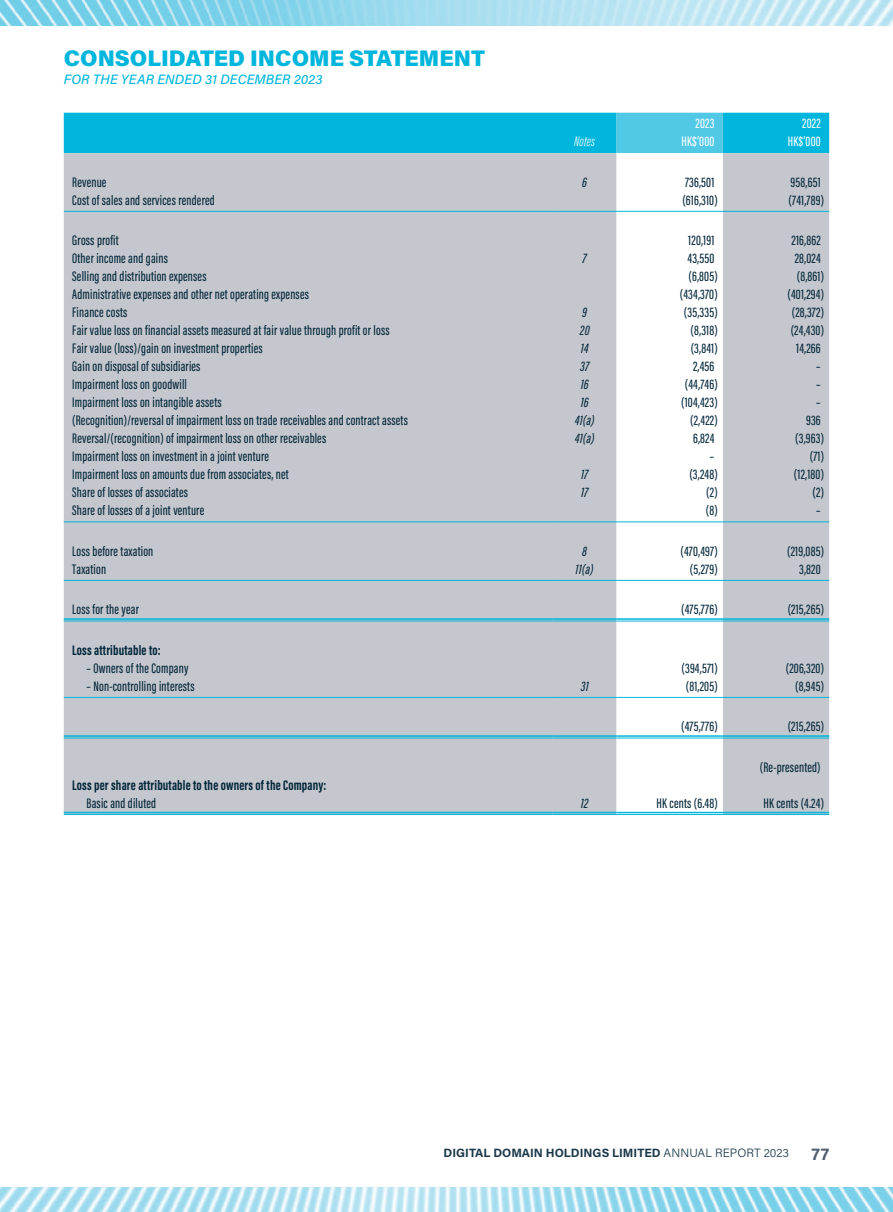
<style>
.page{position:relative;width:893px;height:1212px;background:#fff}
.page>*{position:absolute;margin:0;border:0;box-sizing:border-box;transform-origin:0 0}
.t1{font:900 22.5px "Acumin Pro";color:#00b6dc}
.t2{font:700 17.25px "Acumin Pro";color:#525f6f}
.t3{font:500 14.25px "Acumin Pro Extra Cond";letter-spacing:.015em;color:#002538}
.t4{font:700 14.25px "Acumin Pro Extra Cond";letter-spacing:.015em;color:#002538}
.t5{font:italic 500 14.25px "Acumin Pro Extra Cond";letter-spacing:.015em;color:#002538}
.t6{font:500 14.25px "Acumin Pro Extra Cond";letter-spacing:.015em;color:#fff}
.t7{font:italic 300 14.25px "Acumin Pro Extra Cond";letter-spacing:.015em;color:#fff}
.t8{font:italic 500 13.5px "Acumin Pro";letter-spacing:.01em;color:#00b6dc}
.t9{font:700 12px "Acumin Pro";color:#1b394a}
.s1{font-weight:300}
</style>
<div class="page">
<img style="left:0;top:0;width:893px;height:1212px">
<div style="left:0;top:26px;width:893px;height:1160px;background:#fff"></div>
<svg style="left:64px;top:113px;width:765px;height:40px;background:#0bb8dd"></svg>
<div style="left:64px;top:153px;width:765px;height:661px;background:#c5c7ce"></div>
<svg style="left:617px;top:153px;width:106px;height:661px"></svg>
<hr style="left:64px;top:211px;width:489px;height:1px;background:#00b6dc">
<hr style="left:553px;top:211px;width:64px;height:1px;background:#00b6dc">
<hr style="left:617px;top:211px;width:106px;height:1px;background:#00b6dc">
<hr style="left:723px;top:211px;width:106px;height:1px;background:#00b6dc">
<hr style="left:64px;top:521px;width:489px;height:1px;background:#00b6dc">
<hr style="left:553px;top:521px;width:64px;height:1px;background:#00b6dc">
<hr style="left:617px;top:521px;width:106px;height:1px;background:#00b6dc">
<hr style="left:723px;top:521px;width:106px;height:1px;background:#00b6dc">
<hr style="left:64px;top:580px;width:489px;height:1px;background:#00b6dc">
<hr style="left:553px;top:580px;width:64px;height:1px;background:#00b6dc">
<hr style="left:617px;top:580px;width:106px;height:1px;background:#00b6dc">
<hr style="left:723px;top:580px;width:106px;height:1px;background:#00b6dc">
<hr style="left:64px;top:618px;width:489px;height:2px;background:#00b6dc">
<hr style="left:64px;top:621px;width:489px;height:1px;background:#00b6dc">
<hr style="left:553px;top:618px;width:64px;height:2px;background:#00b6dc">
<hr style="left:553px;top:621px;width:64px;height:1px;background:#00b6dc">
<hr style="left:617px;top:618px;width:106px;height:2px;background:#00b6dc">
<hr style="left:617px;top:621px;width:106px;height:1px;background:#00b6dc">
<hr style="left:723px;top:618px;width:106px;height:2px;background:#00b6dc">
<hr style="left:723px;top:621px;width:106px;height:1px;background:#00b6dc">
<hr style="left:64px;top:697px;width:489px;height:1px;background:#00b6dc">
<hr style="left:553px;top:697px;width:64px;height:1px;background:#00b6dc">
<hr style="left:617px;top:697px;width:106px;height:1px;background:#00b6dc">
<hr style="left:723px;top:697px;width:106px;height:1px;background:#00b6dc">
<hr style="left:64px;top:735px;width:489px;height:2px;background:#00b6dc">
<hr style="left:64px;top:738px;width:489px;height:1px;background:#00b6dc">
<hr style="left:553px;top:735px;width:64px;height:2px;background:#00b6dc">
<hr style="left:553px;top:738px;width:64px;height:1px;background:#00b6dc">
<hr style="left:617px;top:735px;width:106px;height:2px;background:#00b6dc">
<hr style="left:617px;top:738px;width:106px;height:1px;background:#00b6dc">
<hr style="left:723px;top:735px;width:106px;height:2px;background:#00b6dc">
<hr style="left:723px;top:738px;width:106px;height:1px;background:#00b6dc">
<hr style="left:64px;top:812px;width:489px;height:1px;background:#00b6dc">
<hr style="left:64px;top:814px;width:489px;height:1px;background:#00b6dc">
<hr style="left:553px;top:812px;width:64px;height:1px;background:#00b6dc">
<hr style="left:553px;top:814px;width:64px;height:1px;background:#00b6dc">
<hr style="left:617px;top:812px;width:106px;height:1px;background:#00b6dc">
<hr style="left:617px;top:814px;width:106px;height:1px;background:#00b6dc">
<hr style="left:723px;top:812px;width:106px;height:1px;background:#00b6dc">
<hr style="left:723px;top:814px;width:106px;height:1px;background:#00b6dc">
<h1 class="t1" style="left:64px;top:42px;width:423px">CONSOLIDATED INCOME STATEMENT</h1>
<p class="t8" style="left:64px;top:70px;width:260px">FOR THE YEAR ENDED 31 DECEMBER 2023</p>
<p class="t6" style="left:695px;top:115px;width:20px">2023</p>
<p class="t6" style="left:802px;top:115px;width:20px">2022</p>
<p class="t7" style="left:574px;top:133px;width:22px">Notes</p>
<p class="t6" style="left:681px;top:133px;width:34px">HK$’000</p>
<p class="t6" style="left:788px;top:133px;width:34px">HK$’000</p>
<p class="t3" style="left:72px;top:173px;width:36px">Revenue</p>
<p class="t5" style="left:582px;top:173px;width:6px">6</p>
<p class="t3" style="left:685px;top:173px;width:31px">736,501</p>
<p class="t3" style="left:791px;top:173px;width:32px">958,651</p>
<p class="t3" style="left:72px;top:191px;width:144px">Cost of sales and services rendered</p>
<p class="t3" style="left:682px;top:191px;width:37px">(616,310)</p>
<p class="t3" style="left:788px;top:191px;width:37px">(741,789)</p>
<p class="t3" style="left:72px;top:232px;width:48px">Gross profit</p>
<p class="t3" style="left:688px;top:232px;width:28px">120,191</p>
<p class="t3" style="left:791px;top:232px;width:31px">216,862</p>
<p class="t3" style="left:72px;top:250px;width:97px">Other income and gains</p>
<p class="t5" style="left:583px;top:250px;width:6px">7</p>
<p class="t3" style="left:687px;top:250px;width:28px">43,550</p>
<p class="t3" style="left:795px;top:250px;width:28px">28,024</p>
<p class="t3" style="left:72px;top:268px;width:136px">Selling and distribution expenses</p>
<p class="t3" style="left:688px;top:268px;width:31px">(6,805)</p>
<p class="t3" style="left:797px;top:268px;width:29px">(8,861)</p>
<p class="t3" style="left:72px;top:286px;width:238px">Administrative expenses and other net operating expenses</p>
<p class="t3" style="left:680px;top:286px;width:39px">(434,370)</p>
<p class="t3" style="left:787px;top:286px;width:38px">(401,294)</p>
<p class="t3" style="left:72px;top:304px;width:57px">Finance costs</p>
<p class="t5" style="left:582px;top:304px;width:6px">9</p>
<p class="t3" style="left:684px;top:304px;width:35px">(35,335)</p>
<p class="t3" style="left:792px;top:304px;width:34px">(28,372)</p>
<p class="t3" style="left:72px;top:322px;width:319px">Fair value loss on financial assets measured at fair value through profit or loss</p>
<p class="t5" style="left:580px;top:322px;width:11px">20</p>
<p class="t3" style="left:691px;top:322px;width:29px">(8,318)</p>
<p class="t3" style="left:791px;top:322px;width:35px">(24,430)</p>
<p class="t3" style="left:72px;top:340px;width:192px">Fair value (loss)/gain on investment properties</p>
<p class="t5" style="left:581px;top:340px;width:9px">14</p>
<p class="t3" style="left:691px;top:340px;width:29px">(3,841)</p>
<p class="t3" style="left:796px;top:340px;width:26px">14,266</p>
<p class="t3" style="left:72px;top:358px;width:130px">Gain on disposal of subsidiaries</p>
<p class="t5" style="left:580px;top:358px;width:11px">37</p>
<p class="t3" style="left:693px;top:358px;width:23px">2,456</p>
<p class="t3" style="left:816px;top:358px;width:6px">–</p>
<p class="t3" style="left:72px;top:376px;width:116px">Impairment loss on goodwill</p>
<p class="t5" style="left:581px;top:376px;width:9px">16</p>
<p class="t3" style="left:685px;top:376px;width:34px">(44,746)</p>
<p class="t3" style="left:816px;top:376px;width:6px">–</p>
<p class="t3" style="left:72px;top:394px;width:151px">Impairment loss on intangible assets</p>
<p class="t5" style="left:581px;top:394px;width:9px">16</p>
<p class="t3" style="left:681px;top:394px;width:38px">(104,423)</p>
<p class="t3" style="left:816px;top:394px;width:6px">–</p>
<p class="t3" style="left:72px;top:412px;width:337px">(Recognition)/reversal of impairment loss on trade receivables and contract assets</p>
<p class="t5" style="left:575px;top:412px;width:22px">41(a)</p>
<p class="t3" style="left:690px;top:412px;width:29px">(2,422)</p>
<p class="t3" style="left:806px;top:412px;width:16px">936</p>
<p class="t3" style="left:72px;top:430px;width:255px">Reversal/(recognition) of impairment loss on other receivables</p>
<p class="t5" style="left:575px;top:430px;width:22px">41(a)</p>
<p class="t3" style="left:693px;top:430px;width:23px">6,824</p>
<p class="t3" style="left:795px;top:430px;width:30px">(3,963)</p>
<p class="t3" style="left:72px;top:448px;width:198px">Impairment loss on investment in a joint venture</p>
<p class="t3" style="left:710px;top:448px;width:6px">–</p>
<p class="t3" style="left:810px;top:448px;width:16px">(71)</p>
<p class="t3" style="left:72px;top:466px;width:218px">Impairment loss on amounts due from associates, net</p>
<p class="t5" style="left:581px;top:466px;width:9px">17</p>
<p class="t3" style="left:689px;top:466px;width:30px">(3,248)</p>
<p class="t3" style="left:794px;top:466px;width:32px">(12,180)</p>
<p class="t3" style="left:72px;top:484px;width:117px">Share of losses of associates</p>
<p class="t5" style="left:581px;top:484px;width:9px">17</p>
<p class="t3" style="left:706px;top:484px;width:13px">(2)</p>
<p class="t3" style="left:813px;top:484px;width:13px">(2)</p>
<p class="t3" style="left:72px;top:502px;width:133px">Share of losses of a joint venture</p>
<p class="t3" style="left:706px;top:502px;width:13px">(8)</p>
<p class="t3" style="left:816px;top:502px;width:6px">–</p>
<p class="t3" style="left:72px;top:542px;width:83px">Loss before taxation</p>
<p class="t5" style="left:582px;top:542px;width:6px">8</p>
<p class="t3" style="left:680px;top:542px;width:39px">(470,497)</p>
<p class="t3" style="left:787px;top:542px;width:38px">(219,085)</p>
<p class="t3" style="left:72px;top:560px;width:35px">Taxation</p>
<p class="t5" style="left:576px;top:560px;width:20px">11(a)</p>
<p class="t3" style="left:690px;top:560px;width:29px">(5,279)</p>
<p class="t3" style="left:799px;top:560px;width:23px">3,820</p>
<p class="t3" style="left:72px;top:601px;width:68px">Loss for the year</p>
<p class="t3" style="left:681px;top:601px;width:38px">(475,776)</p>
<p class="t3" style="left:788px;top:601px;width:38px">(215,265)</p>
<p class="t4" style="left:72px;top:641px;width:90px">Loss attributable to:</p>
<p class="t3" style="left:87px;top:659px;width:103px">– Owners of the Company</p>
<p class="t3" style="left:681px;top:659px;width:38px">(394,571)</p>
<p class="t3" style="left:786px;top:659px;width:40px">(206,320)</p>
<p class="t3" style="left:87px;top:677px;width:110px">– Non-controlling interests</p>
<p class="t5" style="left:581px;top:677px;width:9px">31</p>
<p class="t3" style="left:686px;top:677px;width:33px">(81,205)</p>
<p class="t3" style="left:795px;top:677px;width:30px">(8,945)</p>
<p class="t3" style="left:681px;top:718px;width:38px">(475,776)</p>
<p class="t3" style="left:788px;top:718px;width:38px">(215,265)</p>
<p class="t3" style="left:760px;top:758px;width:62px">(Re-presented)</p>
<p class="t4" style="left:72px;top:776px;width:256px">Loss per share attributable to the owners of the Company:</p>
<p class="t3" style="left:87px;top:794px;width:71px">Basic and diluted</p>
<p class="t5" style="left:581px;top:794px;width:9px">12</p>
<p class="t3" style="left:657px;top:794px;width:63px">HK cents (6.48)</p>
<p class="t3" style="left:763px;top:794px;width:62px">HK cents (4.24)</p>
<p class="t9" style="left:444px;top:1145px;width:347px">DIGITAL DOMAIN HOLDINGS LIMITED <span class="s1">ANNUAL REPORT 2023</span></p>
<p class="t2" style="left:811px;top:1141px;width:19px">77</p>
</div>
